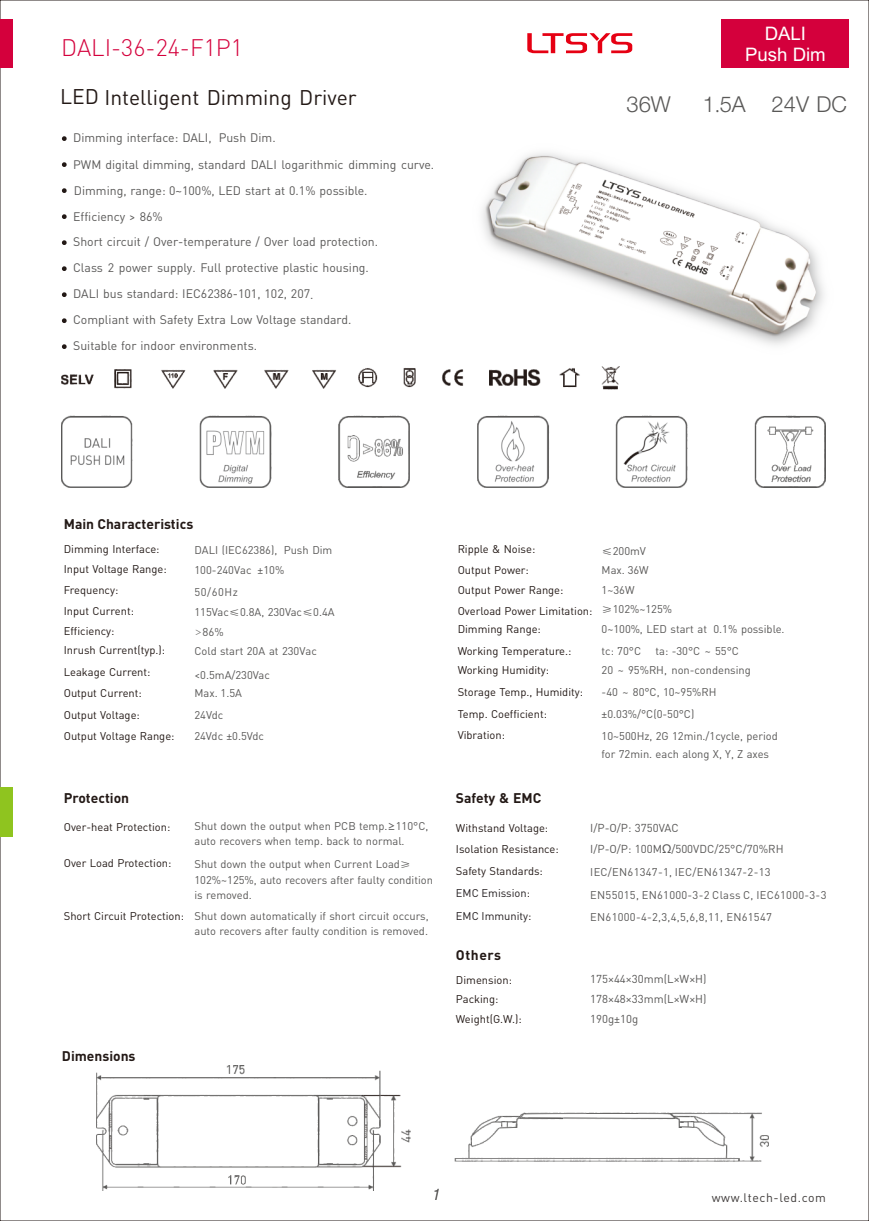
<style>
.page{position:relative;width:869px;height:1221px;background:#fff}
.page>*{position:absolute;margin:0;border:0;box-sizing:border-box;transform-origin:0 0}
.t1{font:300 23.62px "DIN Pro";color:#d4003c}
.t2{font:300 22.05px "Helvetica Neue LT Com";color:#595857}
.t3{font:21px "DIN Pro";color:#231916}
.t4{font:18.55px "Arial Unicode MS";color:#fff}
.t5{font:italic 300 condensed 15.75px "Helvetica Neue LT";color:#595857}
.t6{font:700 13.83px "DIN Pro";color:#231916}
.t7{font:12.25px/25.9px "DIN Pro";color:#595857}
.t8{font:12.25px "DIN Pro";letter-spacing:.05em;color:#3f3b3a}
.t9{font:11.38px/19.6px "DIN Pro";color:#595857;text-align:justify}
.t10{font:11.2px/15.6px "DIN Pro";color:#595857}
.t11{font:11.2px/19.4px "DIN Pro";color:#231916}
.t12{font:11.2px/22.8px "DIN Pro";letter-spacing:.025em;color:#595857}
.s1{font-size:21.88px}
.s2{font-family:"Adobe Fangsong Std";font-weight:400}
.s3{font-family:"FZDBSJW GB1 0"}
.s4{font-family:"Microsoft Ya Hei";font-weight:300}
.s5{font-size:11.2px}
.s6{font-family:"Microsoft Ya Hei"}
.s7{color:#241f21}
</style>
<div class="page">
<div style="left:720px;top:19px;width:128px;height:49px;background:#d4003c"></div>
<div style="left:0;top:787px;width:13px;height:49px;background:#8fc41f"></div>
<div style="left:0;top:19px;width:12px;height:48px;background:#d4003c"></div>
<svg style="left:62px;top:136px;width:5px;height:5px"></svg>
<svg style="left:62px;top:318px;width:5px;height:5px"></svg>
<svg style="left:62px;top:344px;width:5px;height:5px"></svg>
<svg style="left:62px;top:292px;width:5px;height:5px"></svg>
<svg style="left:62px;top:266px;width:5px;height:5px"></svg>
<svg style="left:62px;top:240px;width:5px;height:5px"></svg>
<svg style="left:62px;top:214px;width:5px;height:5px"></svg>
<svg style="left:62px;top:188px;width:5px;height:5px"></svg>
<svg style="left:62px;top:162px;width:5px;height:5px"></svg>
<img style="left:62px;top:366px;width:762px;height:121px">
<img style="left:96px;top:1065px;width:672px;height:125px">
<svg style="left:527px;top:33px;width:105px;height:20px"></svg>
<img style="left:482px;top:153px;width:342px;height:192px">
<h3 class="t4" style="left:764px;top:26px;width:43px">DALI</h3>
<h1 class="t1" style="left:61px;top:38px;width:183px">DALI-36-24-F1P1</h1>
<h3 class="t4" style="left:744px;top:47px;width:82px">Push Dim</h3>
<h3 class="t3" style="left:60px;top:88px;width:298px">LED Intelligent Dimming Driver</h3>
<p class="t7" style="left:73px;top:126px;width:362px;line-height:26.6px">Dimming interface: DALI, Push Dim.<br>PWM digital dimming, standard DALI logarithmic dimming curve.<br>Dimming, range: 0~100%, LED start at 0.1% possible.</p>
<p class="t7" style="left:73px;top:204px;width:306px">Efficiency &gt; 86%<br>Short circuit / Over-temperature / Over load protection.<br>Class 2 power supply. Full protective plastic housing.<br>DALI bus standard: IEC62386-101, 102, 207.<br>Compliant with Safety Extra Low Voltage standard.<br>Suitable for indoor environments.</p>
<h2 class="t2" style="left:626px;top:96px;width:46px">36W</h2>
<h2 class="t2" style="left:702px;top:96px;width:146px"><span class="s1">1</span><span class="s2">.</span><span class="s1">5</span>A 24V DC</h2>
<p class="t6" style="left:64px;top:518px;width:131px">Main Characteristics</p>
<p class="t11" style="left:64px;top:540px;width:97px">Dimming Interface:</p>
<p class="t10" style="left:194px;top:543px;width:139px">DALI (IEC62386), Push Dim</p>
<p class="t11" style="left:64px;top:560px;width:104px">Input Voltage Range:</p>
<p class="t10" style="left:194px;top:563px;width:91px">100-240Vac ±10%</p>
<p class="t11" style="left:64px;top:581px;width:56px">Frequency:</p>
<p class="t10" style="left:194px;top:585px;width:45px">50/60Hz</p>
<p class="t11" style="left:64px;top:602px;width:72px">Input Current:</p>
<p class="t10" style="left:194px;top:605px;width:141px">115Vac<span class="s3">≤</span>0.8A, 230Vac<span class="s3">≤</span>0.4A</p>
<p class="t11" style="left:64px;top:622px;width:103px">Efficiency:<br>Inrush Current(typ.):</p>
<p class="t11" style="left:64px;top:661px;width:88px;line-height:21.7px">Leakage Current:<br>Output Current:<br>Output Voltage:</p>
<p class="t11" style="left:64px;top:726px;width:112px">Output Voltage Range:</p>
<p class="t9" style="left:194px;top:623px;width:31px"><span class="s4">&gt;</span>86<span class="s5">%</span></p>
<p class="t10" style="left:194px;top:667px;width:77px;line-height:17.7px">&lt;0.5mA/230Vac<br>Max. 1.5A</p>
<p class="t10" style="left:194px;top:708px;width:30px">24Vdc</p>
<p class="t10" style="left:194px;top:644px;width:124px">Cold start 20A at 230Vac</p>
<p class="t10" style="left:194px;top:728px;width:71px">24Vdc ±0.5Vdc</p>
<p class="t6" style="left:64px;top:792px;width:67px">Protection</p>
<p class="t11" style="left:64px;top:818px;width:108px">Over-heat Protection:</p>
<p class="t11" style="left:64px;top:854px;width:109px">Over Load Protection:</p>
<p class="t11" style="left:64px;top:906px;width:122px">Short Circuit Protection:</p>
<p class="t10" style="left:194px;top:820px;width:235px;line-height:14.5px">Shut down the output when PCB temp.<span class="s6">≥</span>110°C, auto recovers when temp. back to normal.</p>
<p class="t10" style="left:194px;top:857px;width:240px">Shut down the output when Current Load<span class="s3">≥<br></span>102%~125%, auto recovers after faulty condition is removed.</p>
<p class="t10" style="left:194px;top:909px;width:236px">Shut down automatically if short circuit occurs, auto recovers after faulty condition is removed.</p>
<p class="t6" style="left:62px;top:1050px;width:75px">Dimensions</p>
<p class="t11" style="left:457px;top:540px;width:79px;line-height:20.3px">Ripple &amp; Noise:<br>Output Power:</p>
<p class="t10" style="left:601px;top:544px;width:46px"><span class="s3">≤</span>200mV</p>
<p class="t10" style="left:601px;top:563px;width:49px">Max. 36W</p>
<p class="t11" style="left:457px;top:580px;width:136px;line-height:20.7px">Output Power Range:<br>Overload Power Limitation:</p>
<p class="t10" style="left:601px;top:581px;width:72px;line-height:19.4px">1~36W <span class="s3">≥</span>102%~125%</p>
<p class="t11" style="left:457px;top:620px;width:85px">Dimming Range:</p>
<p class="t10" style="left:601px;top:622px;width:184px">0~100%, LED start at 0.1% possible.</p>
<p class="t11" style="left:457px;top:642px;width:115px">Working Temperature.:<br>Working Humidity:</p>
<p class="t11" style="left:457px;top:682px;width:127px;line-height:21.5px">Storage Temp., Humidity:<br>Temp. Coefficient:<br>Vibration:</p>
<p class="t10" style="left:601px;top:644px;width:41px">tc: 70°C</p>
<p class="t10" style="left:601px;top:642px;width:151px;line-height:19.4px;text-indent:54px">ta: -30°C ~ 55°C<br>20 ~ 95%RH, non-condensing</p>
<p class="t10" style="left:601px;top:682px;width:116px;line-height:22.1px">-40 ~ 80°C, 10~95%RH ±0.03%/°C(0-50°C)</p>
<p class="t10" style="left:601px;top:727px;width:178px;line-height:18.6px">10~500Hz, 2G 12min./1cycle, period for 72min. each along X, Y, Z axes</p>
<p class="t6" style="left:455px;top:792px;width:87px">Safety &amp; EMC</p>
<p class="t11" style="left:455px;top:819px;width:94px">Withstand Voltage:</p>
<p class="t9" style="left:590px;top:818px;width:90px">I/P-O/P: 3750VAC</p>
<p class="t11" style="left:455px;top:838px;width:104px;line-height:22.2px">Isolation Resistance:<br>Safety Standards:<br><span class="s7">EMC Emission</span>:<br><span class="s7">EMC Immunity</span>:</p>
<p class="t9" style="left:590px;top:840px;width:195px">I/P-O/P: 100M<span class="s6">Ω</span>/500VDC/25°C/70%RH</p>
<p class="t12" style="left:590px;top:861px;width:237px">IEC/EN61347-1, IEC/EN61347-2-13<br>EN55015, EN61000-3-2 Class C, IEC61000-3-3<br>EN61000-4-2,3,4,5,6,8,11, EN61547</p>
<p class="t6" style="left:455px;top:949px;width:47px">Others</p>
<p class="t11" style="left:455px;top:971px;width:67px">Dimension:<br>Packing:<br>Weight(G.W.):</p>
<p class="t9" style="left:590px;top:970px;width:118px">175×44×30mm(L×W×H)<br>178×48×33mm(L×W×H)<br>190g±10g</p>
<h3 class="t5" style="left:431px;top:1185px;width:9px">1</h3>
<p class="t8" style="left:711px;top:1192px;width:116px">www.ltech-led.com</p>
</div>
